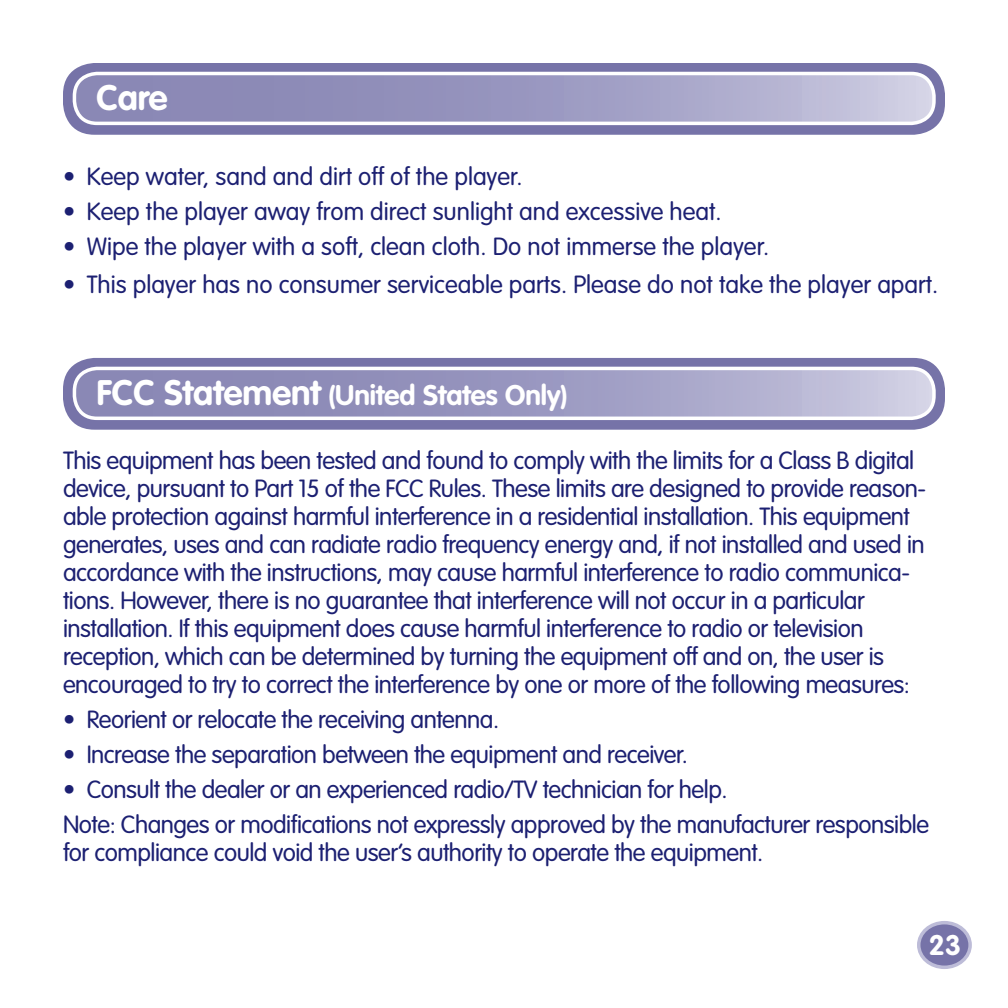
<style>
.page{position:relative;width:1008px;height:1008px;background:#fff}
.page>*{position:absolute;margin:0;border:0;box-sizing:border-box;transform-origin:0 0}
.t1{font:700 35px "VAG Rounded";color:#fff}
.t2{font:700 28px "VAG Rounded";color:#fff}
.Body{font:300 24.5px/28px "VAG Rounded";letter-spacing:-.02em;color:#1c2072}
.Bullet{font:300 24.5px "VAG Rounded";color:#1c2072}
.Bullet-2{font:300 24.5px "VAG Rounded";letter-spacing:-.02em;color:#1c2072}
.s1{font-size:35px}
</style>
<div class="page">
<div style="left:63px;top:63px;width:882px;height:72px;background:#7673a8;border-radius:32px"></div>
<svg style="left:74px;top:74px;width:860px;height:49px"></svg>
<div style="left:73px;top:72px;width:863px;height:53px;border:4px solid #fff;border-radius:23px"></div>
<div style="left:63px;top:358px;width:882px;height:72px;background:#7673a8;border-radius:32px"></div>
<svg style="left:74px;top:368px;width:860px;height:50px"></svg>
<div style="left:73px;top:367px;width:863px;height:53px;border:4px solid #fff;border-radius:23px"></div>
<div style="left:919px;top:923px;width:51px;height:44px;background:#7673a8;border-radius:50%"></div>
<div style="left:917px;top:921px;width:55px;height:48px;border:4px solid #bdbcd8;border-radius:50%"></div>
<p class="t1" style="left:96px;top:78px;width:73px">Care</p>
<p class="Bullet" style="left:63px;top:162px;width:461px">• Keep water, sand and dirt off of the player.</p>
<p class="Bullet" style="left:63px;top:197px;width:660px">• Keep the player away from direct sunlight and excessive heat.</p>
<p class="Bullet" style="left:63px;top:232px;width:708px">• Wipe the player with a soft, clean cloth. Do not immerse the player.</p>
<p class="Bullet" style="left:63px;top:270px;width:877px">• This player has no consumer serviceable parts. Please do not take the player apart.</p>
<p class="t2" style="left:96px;top:379px;width:473px"><span class="s1">FCC Statement</span> (United States Only)</p>
<p class="Body" style="left:63px;top:447px;width:865px">This equipment has been tested and found to comply with the limits for a Class B digital device, pursuant to Part 15 of the FCC Rules. These limits are designed to provide reason&shy;able protection against harmful interference in a residential installation. This equipment generates, uses and can radiate radio frequency energy and, if not installed and used in accordance with the instructions, may cause harmful interference to radio communica&shy;tions. However, there is no guarantee that interference will not occur in a particular installation. If this equipment does cause harmful interference to radio or television reception, which can be determined by turning the equipment off and on, the user is encouraged to try to correct the interference by one or more of the following measures:</p>
<p class="Bullet-2" style="left:63px;top:706px;width:438px">• Reorient or relocate the receiving antenna.</p>
<p class="Bullet-2" style="left:63px;top:741px;width:627px">• Increase the separation between the equipment and receiver.</p>
<p class="Bullet-2" style="left:63px;top:776px;width:666px">• Consult the dealer or an experienced radio/TV technician for help.</p>
<p class="Body" style="left:63px;top:811px;width:868px">Note: Changes or modifications not expressly approved by the manufacturer responsible for compliance could void the user’s authority to operate the equipment.</p>
<p class="t2" style="left:929px;top:929px;width:16px">23</p>
</div>
